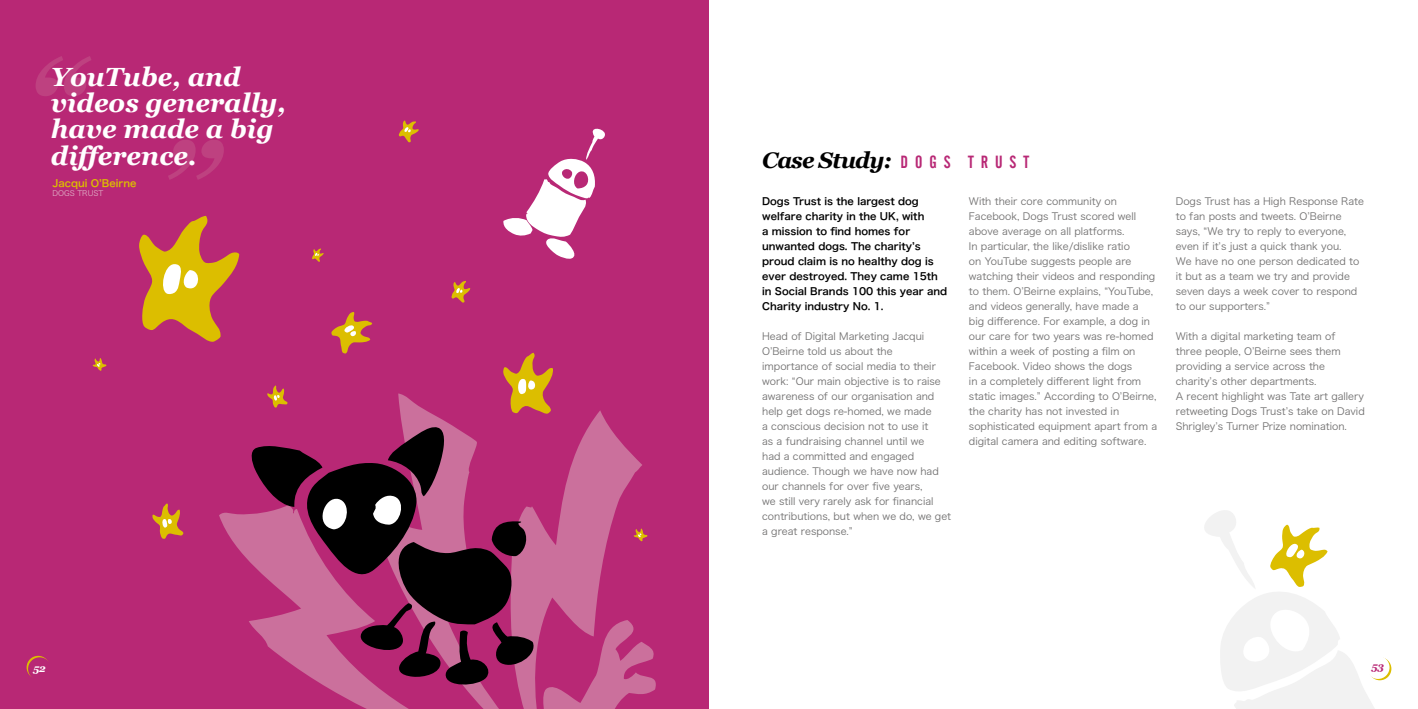
<style>
.page{position:relative;width:1418px;height:709px;background:#fff}
.page>*{position:absolute;margin:0;border:0;box-sizing:border-box;transform-origin:0 0}
.t1{font:italic 700 26.25px/26.2px "Georgia";color:#fff}
.t2{font:italic 700 22.5px "Georgia";letter-spacing:-.04em;color:#000}
.t3{font:17.5px "Alternate Gothic No 2 BT";color:#b82875}
.t4{font:italic 700 10.5px "Georgia";color:#fff}
.t5{font:italic 700 10.5px "Georgia";color:#b82875}
.t6{font:10px/15px "Hira Kaku Pro N W3";color:#706f6f}
.t7{font:10px/15px "Hira Kaku Pro N W6";color:#000}
.t8{font:10px "Hira Kaku Pro N W6";color:#dcbe00}
.t9{font:7.5px "Hira Kaku Pro N W3";color:#e0b1c8}
.s1{font-family:"Alternate Gothic No 2 BT";font-weight:400;font-style:normal;font-size:17.5px;color:#b82875}
</style>
<div class="page">
<div style="left:0;top:0;width:709px;height:709px;background:#b82875"></div>
<svg style="left:27px;top:656px;width:23px;height:23px"></svg>
<div style="left:28px;top:657px;width:23px;height:23px;background:#b82875;border-radius:50%"></div>
<svg style="left:139px;top:216px;width:100px;height:126px"></svg>
<svg style="left:152px;top:503px;width:31px;height:36px"></svg>
<svg style="left:398px;top:120px;width:21px;height:22px"></svg>
<svg style="left:451px;top:281px;width:19px;height:21px"></svg>
<svg style="left:312px;top:248px;width:12px;height:14px"></svg>
<svg style="left:93px;top:358px;width:13px;height:13px"></svg>
<svg style="left:219px;top:512px;width:30px;height:49px"></svg>
<svg style="left:249px;top:312px;width:407px;height:397px"></svg>
<svg style="left:503px;top:128px;width:102px;height:131px"></svg>
<svg style="left:1204px;top:510px;width:183px;height:199px"></svg>
<svg style="left:1368px;top:657px;width:23px;height:23px"></svg>
<div style="left:1366px;top:656px;width:23px;height:23px;background:#fff;border-radius:50%"></div>
<svg style="left:36px;top:56px;width:55px;height:40px"></svg>
<svg style="left:168px;top:140px;width:56px;height:40px"></svg>
<h1 class="t1" style="left:51px;top:64px;width:237px">YouTube, and videos generally, have made a big difference.</h1>
<p class="t8" style="left:53px;top:174px;width:86px">Jacqui O’Beirne</p>
<p class="t9" style="left:53px;top:187px;width:7px">dogs</p>
<p class="t9" style="left:77px;top:187px;width:7px">trust</p>
<h2 class="t2" style="left:762px;top:146px;width:152px">Case Study: <span class="s1">DOGS</span></h2>
<h3 class="t3" style="left:968px;top:153px;width:14px">TRUST</h3>
<p class="t7" style="left:762px;top:193px;width:186px">Dogs Trust is the largest dog welfare charity in the UK, with<br>a mission to find homes for unwanted dogs. The charity’s proud claim is no healthy dog is ever destroyed. They came 15th in Social Brands 100 this year and<br>Charity industry No. 1.</p>
<p class="t6" style="left:762px;top:328px;width:190px">Head of Digital Marketing Jacqui<br>O’Beirne told us about the importance of social media to their work: “Our main objective is to raise awareness of our organisation and help get dogs re-homed, we made<br>a conscious decision not to use it<br>as a fundraising channel until we<br>had a committed and engaged audience. Though we have now had our channels for over five years,<br>we still very rarely ask for financial contributions, but when we do, we get a great response.”</p>
<p class="t6" style="left:969px;top:192px;width:190px">With their core community on Facebook, Dogs Trust scored well above average on all platforms.<br>In particular, the like/dislike ratio<br>on YouTube suggests people are watching their videos and responding to them. O’Beirne explains, “YouTube, and videos generally, have made a<br>big difference. For example, a dog in our care for two years was re-homed within a week of posting a film on Facebook. Video shows the dogs<br>in a completely different light from static images.” According to O’Beirne, the charity has not invested in sophisticated equipment apart from a digital camera and editing software.</p>
<p class="t6" style="left:1175px;top:192px;width:190px">Dogs Trust has a High Response Rate to fan posts and tweets. O’Beirne says, “We try to reply to everyone, even if it’s just a quick thank you.<br>We have no one person dedicated to it but as a team we try and provide seven days a week cover to respond to our supporters.”</p>
<p class="t6" style="left:1175px;top:327px;width:190px">With a digital marketing team of<br>three people, O’Beirne sees them providing a service across the charity’s other departments.<br>A recent highlight was Tate art gallery retweeting Dogs Trust’s take on David Shrigley’s Turner Prize nomination.</p>
<p class="t4" style="left:33px;top:661px;width:14px">52</p>
<p class="t5" style="left:1371px;top:660px;width:14px">53</p>
</div>
